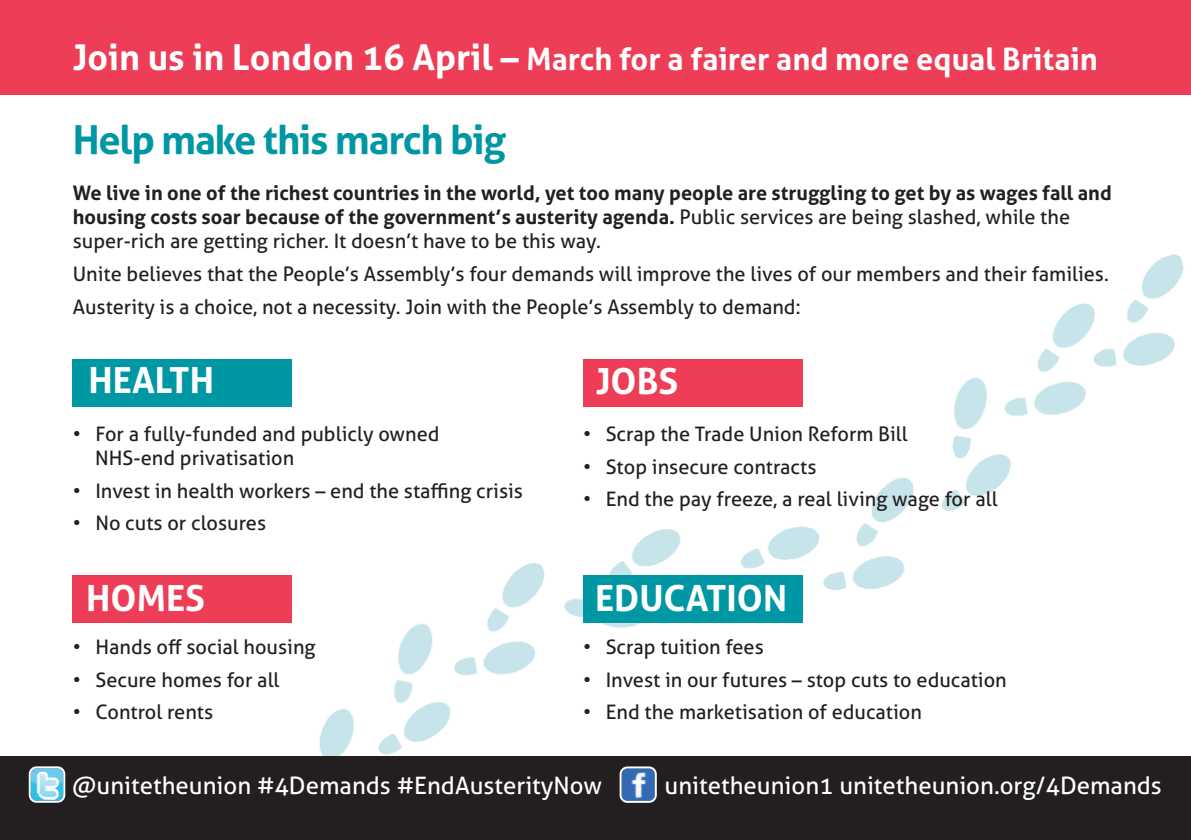
<style>
.page{position:relative;width:1191px;height:840px;background:#fff}
.page>*{position:absolute;margin:0;border:0;box-sizing:border-box;transform-origin:0 0}
.t1{font:700 39.8px "Aller";letter-spacing:-.03em;color:#0097a4}
.t2{font:700 36px "Aller";color:#fff}
.t3{font:700 30.8px "Aller";color:#fff}
.t4{font:24px "Aller";color:#fff}
.t5{font:20px/32.6px "Aller";color:#231f20}
.t6{font:700 20px/24px "Aller";color:#231f20}
.s1{font-size:35.6px}
.s2{font-weight:400}
</style>
<div class="page">
<img style="left:213px;top:254px;width:971px;height:501px">
<div style="left:0;top:755px;width:1191px;height:84px;background:#231f20"></div>
<div style="left:0;top:0;width:1191px;height:95px;background:#ee3d56"></div>
<svg style="left:29px;top:766px;width:36px;height:36px"></svg>
<svg style="left:619px;top:766px;width:38px;height:36px"></svg>
<div style="left:73px;top:359px;width:219px;height:47px;background:#0097a4"></div>
<div style="left:73px;top:575px;width:219px;height:47px;background:#ee3d56"></div>
<div style="left:583px;top:359px;width:219px;height:47px;background:#ee3d56"></div>
<div style="left:583px;top:575px;width:219px;height:47px;background:#0097a4"></div>
<h3 class="t3" style="left:73px;top:40px;width:1026px"><span class="s1">Join us in London 16 April –</span> March for a fairer and more equal Britain</h3>
<h1 class="t1" style="left:73px;top:115px;width:435px">Help make this march big</h1>
<p class="t6" style="left:73px;top:181px;width:1040px">We live in one of the richest countries in the world, yet too many people are struggling to get by as wages fall and housing costs soar because of the government’s austerity agenda. <span class="s2">Public services are being slashed, while the super-rich are getting richer. It doesn’t have to be this way.</span></p>
<p class="t5" style="left:73px;top:257px;width:1037px">Unite believes that the People’s Assembly’s four demands will improve the lives of our members and their families.<br>Austerity is a choice, not a necessity. Join with the People’s Assembly to demand:</p>
<h2 class="t2" style="left:89px;top:357px;width:127px">HEALTH</h2>
<p class="t5" style="left:95px;top:421px;width:346px;line-height:24px;text-indent:-23px">• For a fully-funded and publicly owned<br>NHS-end privatisation</p>
<p class="t5" style="left:73px;top:474px;width:452px">• Invest in health workers – end the staffing crisis</p>
<p class="t5" style="left:73px;top:506px;width:195px">• No cuts or closures</p>
<h2 class="t2" style="left:86px;top:575px;width:120px">HOMES</h2>
<p class="t5" style="left:73px;top:630px;width:244px">• Hands off social housing</p>
<p class="t5" style="left:73px;top:663px;width:208px">• Secure homes for all</p>
<p class="t5" style="left:73px;top:695px;width:142px">• Control rents</p>
<h2 class="t2" style="left:596px;top:359px;width:84px">JOBS</h2>
<p class="t5" style="left:583px;top:417px;width:326px">• Scrap the Trade Union Reform Bill</p>
<p class="t5" style="left:583px;top:450px;width:235px">• Stop insecure contracts</p>
<p class="t5" style="left:583px;top:482px;width:416px">• End the pay freeze, a real living wage for all</p>
<h2 class="t2" style="left:595px;top:575px;width:194px">EDUCATION</h2>
<p class="t5" style="left:583px;top:630px;width:182px">• Scrap tuition fees</p>
<p class="t5" style="left:583px;top:663px;width:425px">• Invest in our futures – stop cuts to education</p>
<p class="t5" style="left:583px;top:695px;width:340px">• End the marketisation of education</p>
<p class="t4" style="left:72px;top:770px;width:531px">@unitetheunion #4Demands #EndAusterityNow</p>
<p class="t4" style="left:664px;top:770px;width:499px">unitetheunion1 unitetheunion.org/4Demands</p>
</div>
